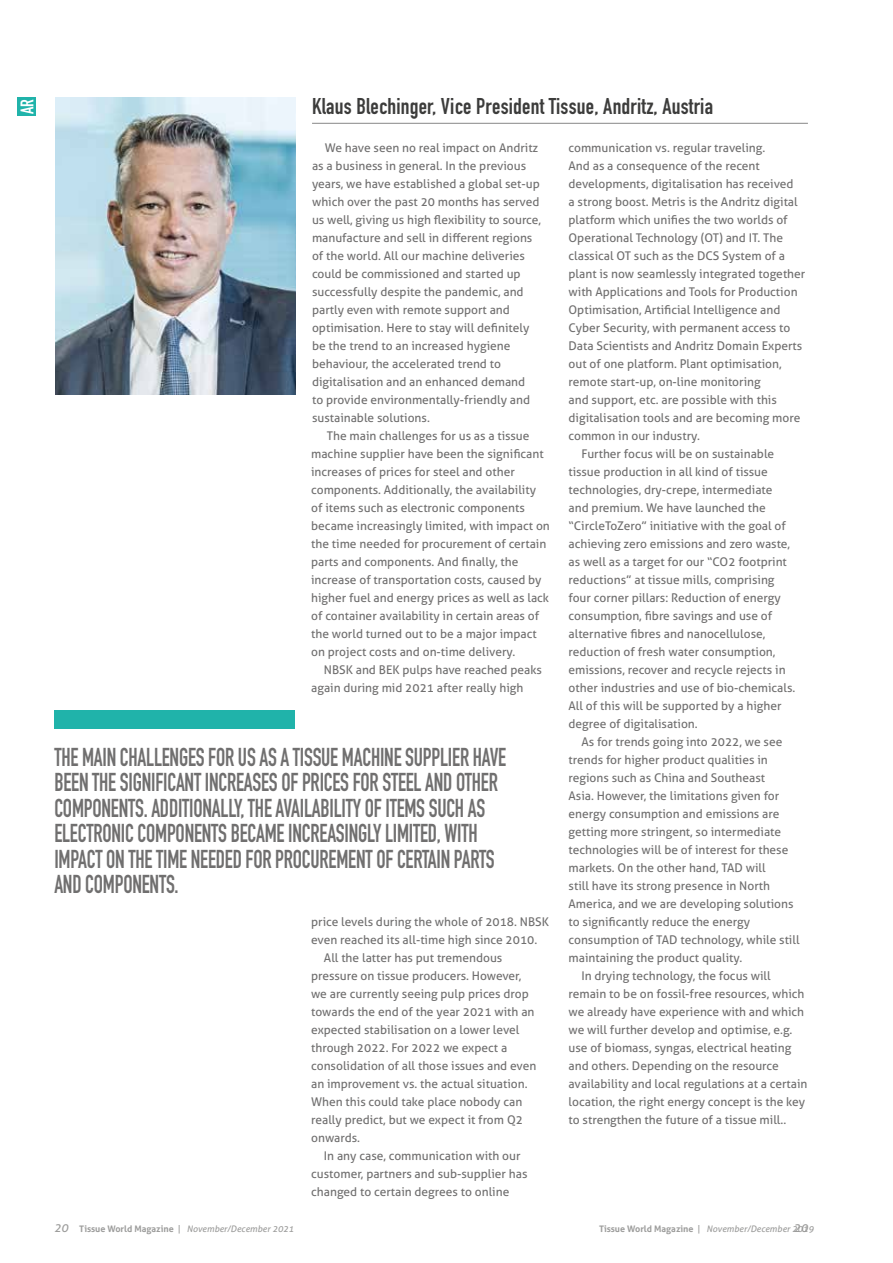
<style>
.page{position:relative;width:893px;height:1263px;background:#fff}
.page>*{position:absolute;margin:0;border:0;box-sizing:border-box;transform-origin:0 0}
.t1{font:700 25.5px/25.5px "DIN Condensed";letter-spacing:-.01em;color:#706f6f;scale:.85 1}
.t2{font:700 22.5px "DIN Condensed";letter-spacing:.01em;color:#3c3c3b}
.t3{font:700 18px "DIN Condensed";color:#fff}
.t4{font:12px/18px "Aller";color:#706f6f}
.t5{font:italic 12px "Aller";color:#9d9d9c}
.t6{font:italic 9px "Aller";color:#9d9d9c}
.s1{font-size:12px}
.s2{font-weight:700;font-style:normal}
.s3{font-style:normal}
</style>
<div class="page">
<div style="left:18px;top:98px;width:18px;height:18px;background:#20b3aa"></div>
<hr style="left:312px;top:123px;width:496px;height:1px;background:#878787">
<div style="left:54px;top:710px;width:240px;height:19px;background:#20b3aa"></div>
<img style="left:55px;top:98px;width:240px;height:297px">
<h3 class="t3" style="left:15px;top:114px;width:16px;rotate:-90deg">AR</h3>
<h2 class="t2" style="left:312px;top:91px;width:402px">Klaus Blechinger, Vice President Tissue, Andritz, Austria</h2>
<p class="t4" style="left:312px;top:139px;width:230px;text-indent:13px">We have seen no real impact on Andritz as a business in general. In the previous years, we have established a global set-up which over the past 20 months has served us well, giving us high flexibility to source, manufacture and sell in different regions of the world. All our machine deliveries could be commissioned and started up successfully despite the pandemic, and partly even with remote support and optimisation. Here to stay will definitely be the trend to an increased hygiene behaviour, the accelerated trend to digitalisation and an enhanced demand<br>to provide environmentally-friendly and sustainable solutions.</p>
<p class="t4" style="left:311px;top:427px;width:240px;text-indent:16px">The main challenges for us as a tissue machine supplier have been the significant increases of prices for steel and other components. Additionally, the availability of items such as electronic components became increasingly limited, with impact on the time needed for procurement of certain parts and components. And finally, the increase of transportation costs, caused by higher fuel and energy prices as well as lack of container availability in certain areas of the world turned out to be a major impact on project costs and on-time delivery.</p>
<p class="t4" style="left:311px;top:661px;width:232px;text-indent:13px">NBSK and BEK pulps have reached peaks again during mid 2021 after really high</p>
<p class="t4" style="left:569px;top:139px;width:198px">communication vs. regular traveling.</p>
<p class="t4" style="left:569px;top:157px;width:193px">And as a consequence of the recent</p>
<p class="t4" style="left:569px;top:175px;width:227px">developments, digitalisation has received</p>
<p class="t4" style="left:569px;top:193px;width:231px">a strong boost. Metris is the Andritz digital</p>
<p class="t4" style="left:569px;top:211px;width:221px">platform which unifies the two worlds of</p>
<p class="t4" style="left:569px;top:229px;width:216px">Operational Technology (OT) and IT. The</p>
<p class="t4" style="left:569px;top:247px;width:218px">classical OT such as the DCS System of a</p>
<p class="t4" style="left:569px;top:265px;width:238px">plant is now seamlessly integrated together</p>
<p class="t4" style="left:569px;top:283px;width:231px">with Applications and Tools for Production</p>
<p class="t4" style="left:569px;top:301px;width:213px">Optimisation, Artificial Intelligence and</p>
<p class="t4" style="left:569px;top:319px;width:223px">Cyber Security, with permanent access to</p>
<p class="t4" style="left:569px;top:337px;width:235px">Data Scientists and Andritz Domain Experts</p>
<p class="t4" style="left:569px;top:355px;width:215px">out of one platform. Plant optimisation,</p>
<p class="t4" style="left:569px;top:373px;width:194px">remote start-up, on-line monitoring</p>
<p class="t4" style="left:569px;top:391px;width:210px">and support, etc. are possible with this</p>
<p class="t4" style="left:569px;top:409px;width:233px">digitalisation tools and are becoming more</p>
<p class="t4" style="left:569px;top:427px;width:133px">common in our industry.</p>
<p class="t4" style="left:581px;top:445px;width:194px">Further focus will be on sustainable</p>
<p class="t4" style="left:569px;top:463px;width:201px">tissue production in all kind of tissue</p>
<p class="t4" style="left:569px;top:481px;width:205px">technologies, dry-crepe, intermediate</p>
<p class="t4" style="left:569px;top:499px;width:199px">and premium. We have launched the</p>
<p class="t4" style="left:569px;top:517px;width:219px">“CircleToZero” initiative with the goal of</p>
<p class="t4" style="left:569px;top:535px;width:223px">achieving zero emissions and zero waste,</p>
<p class="t4" style="left:569px;top:553px;width:220px">as well as a target for our “CO2 footprint</p>
<p class="t4" style="left:569px;top:571px;width:208px">reductions” at tissue mills, comprising</p>
<p class="t4" style="left:569px;top:589px;width:214px">four corner pillars: Reduction of energy</p>
<p class="t4" style="left:569px;top:607px;width:205px">consumption, fibre savings and use of</p>
<p class="t4" style="left:569px;top:625px;width:198px">alternative fibres and nanocellulose,</p>
<p class="t4" style="left:569px;top:643px;width:208px">reduction of fresh water consumption,</p>
<p class="t4" style="left:569px;top:661px;width:219px">emissions, recover and recycle rejects in</p>
<p class="t4" style="left:569px;top:679px;width:228px">other industries and use of bio-chemicals.</p>
<p class="t4" style="left:569px;top:697px;width:214px">All of this will be supported by a higher</p>
<p class="t4" style="left:569px;top:715px;width:131px">degree of digitalisation.</p>
<p class="t4" style="left:581px;top:733px;width:203px">As for trends going into 2022, we see</p>
<p class="t4" style="left:569px;top:751px;width:201px">trends for higher product qualities in</p>
<p class="t4" style="left:569px;top:769px;width:198px">regions such as China and Southeast</p>
<p class="t4" style="left:569px;top:787px;width:212px">Asia. However, the limitations given for</p>
<p class="t4" style="left:569px;top:805px;width:212px">energy consumption and emissions are</p>
<p class="t4" style="left:569px;top:823px;width:214px">getting more stringent, so intermediate</p>
<p class="t4" style="left:569px;top:841px;width:221px">technologies will be of interest for these</p>
<p class="t4" style="left:569px;top:859px;width:199px">markets. On the other hand, TAD will</p>
<p class="t4" style="left:569px;top:877px;width:203px">still have its strong presence in North</p>
<p class="t4" style="left:569px;top:895px;width:226px">America, and we are developing solutions</p>
<p class="t4" style="left:569px;top:913px;width:183px">to significantly reduce the energy</p>
<p class="t4" style="left:569px;top:931px;width:232px">consumption of TAD technology, while still</p>
<p class="t4" style="left:569px;top:949px;width:175px">maintaining the product quality.</p>
<p class="t4" style="left:581px;top:967px;width:191px">In drying technology, the focus will</p>
<p class="t4" style="left:569px;top:985px;width:237px">remain to be on fossil-free resources, which</p>
<p class="t4" style="left:569px;top:1003px;width:237px">we already have experience with and which</p>
<p class="t4" style="left:569px;top:1021px;width:225px">we will further develop and optimise, e.g.</p>
<p class="t4" style="left:569px;top:1039px;width:224px">use of biomass, syngas, electrical heating</p>
<p class="t4" style="left:569px;top:1057px;width:212px">and others. Depending on the resource</p>
<p class="t4" style="left:569px;top:1075px;width:240px">availability and local regulations at a certain</p>
<p class="t4" style="left:569px;top:1093px;width:238px">location, the right energy concept is the key</p>
<p class="t4" style="left:569px;top:1111px;width:219px">to strengthen the future of a tissue mill..</p>
<p class="t1" style="left:54px;top:744px;width:533px">THE MAIN CHALLENGES FOR US AS A TISSUE MACHINE SUPPLIER HAVE BEEN THE SIGNIFICANT INCREASES OF PRICES FOR STEEL AND OTHER COMPONENTS. ADDITIONALLY, THE AVAILABILITY OF ITEMS SUCH AS ELECTRONIC COMPONENTS BECAME INCREASINGLY LIMITED, WITH IMPACT ON THE TIME NEEDED FOR PROCUREMENT OF CERTAIN PARTS AND COMPONENTS.</p>
<p class="t4" style="left:311px;top:913px;width:239px">price levels during the whole of 2018. NBSK</p>
<p class="t4" style="left:311px;top:931px;width:228px">even reached its all-time high since 2010.</p>
<p class="t4" style="left:324px;top:949px;width:180px">All the latter has put tremendous</p>
<p class="t4" style="left:311px;top:967px;width:212px">pressure on tissue producers. However,</p>
<p class="t4" style="left:311px;top:985px;width:219px">we are currently seeing pulp prices drop</p>
<p class="t4" style="left:311px;top:1003px;width:225px">towards the end of the year 2021 with an</p>
<p class="t4" style="left:311px;top:1021px;width:210px">expected stabilisation on a lower level</p>
<p class="t4" style="left:311px;top:1039px;width:198px">through 2022. For 2022 we expect a</p>
<p class="t4" style="left:311px;top:1057px;width:227px">consolidation of all those issues and even</p>
<p class="t4" style="left:311px;top:1075px;width:218px">an improvement vs. the actual situation.</p>
<p class="t4" style="left:311px;top:1093px;width:213px">When this could take place nobody can</p>
<p class="t4" style="left:311px;top:1111px;width:213px">really predict, but we expect it from Q2</p>
<p class="t4" style="left:311px;top:1129px;width:50px">onwards.</p>
<p class="t4" style="left:324px;top:1147px;width:198px">In any case, communication with our</p>
<p class="t4" style="left:311px;top:1165px;width:218px">customer, partners and sub-supplier has</p>
<p class="t4" style="left:311px;top:1183px;width:200px">changed to certain degrees to online</p>
<p class="t6" style="left:54px;top:1223px;width:241px"><span class="s1">20</span> <span class="s2">Tissue World Magazine</span> <span class="s3">|</span> November/December 2021</p>
<p class="t5" style="left:793px;top:1220px;width:16px">20</p>
<p class="t6" style="left:599px;top:1223px;width:216px"><span class="s2">Tissue World Magazine</span> <span class="s3">|</span> November/December 2019</p>
</div>
